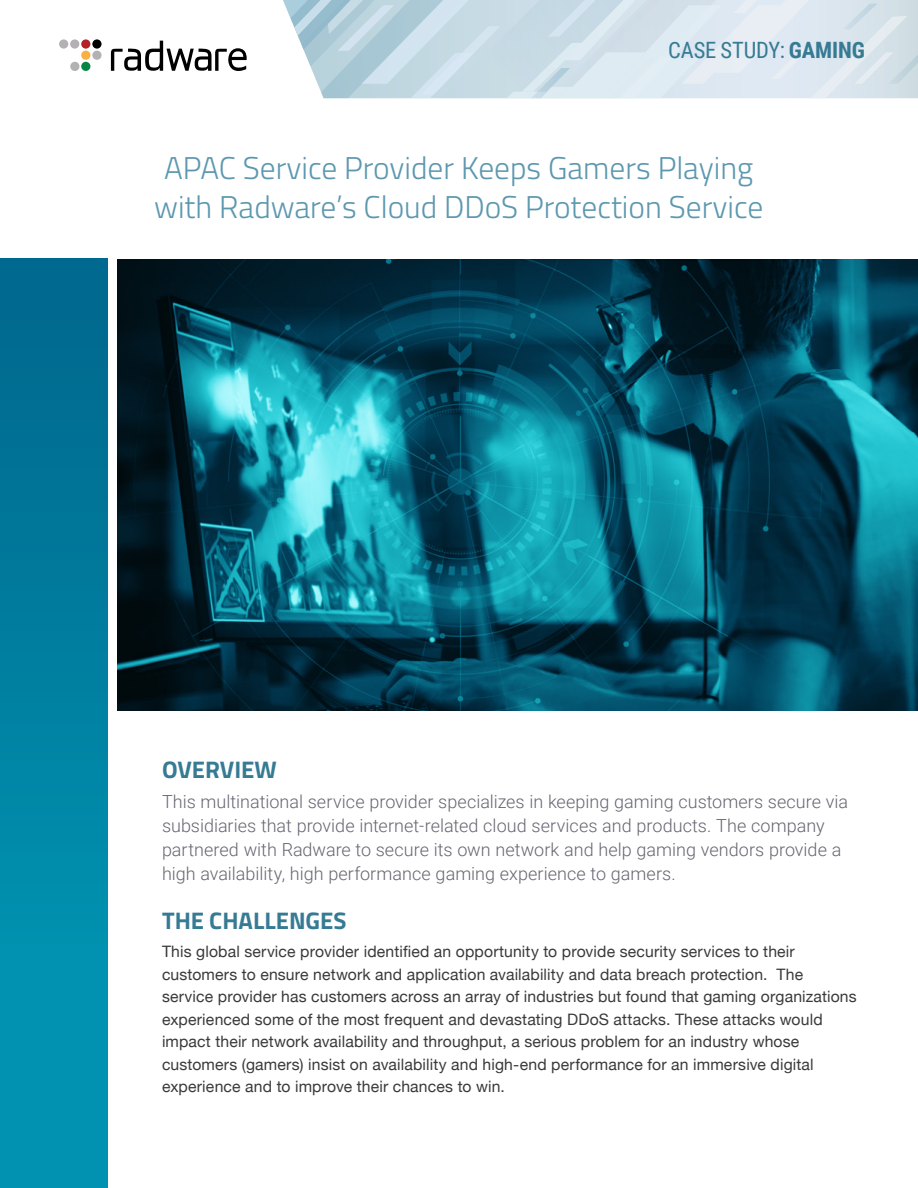
<style>
.page{position:relative;width:918px;height:1188px;background:#fff}
.page>*{position:absolute;margin:0;border:0;box-sizing:border-box;transform-origin:0 0}
.Case_Study_Header{font:300 31.5px/39px "Titillium Web";color:#5d98af;text-align:center}
.Body_Subhead_Teal{font:700 24px "Titillium Web";color:#367a94}
.Page_top_CS{font:22.5px "Roboto Condensed";letter-spacing:-.005em;color:#367a94}
.Introduction_Paragra{font:300 18px/24px "Roboto";color:#686471}
.Body_Copy{font:15.75px/22.5px "Helvetica Neue";letter-spacing:.01em;color:#3b3a3b}
.s1{font-weight:700}
</style>
<div class="page">
<svg style="left:283px;top:0;width:635px;height:98px;background:#d1e0e9"></svg>
<svg style="left:92px;top:39px;width:10px;height:10px"></svg>
<div style="left:59px;top:39px;width:9px;height:10px;background:#b3b1b3;border-radius:50%"></div>
<div style="left:70px;top:39px;width:9px;height:10px;background:#b3b1b3;border-radius:50%"></div>
<div style="left:92px;top:51px;width:10px;height:9px;background:#b3b1b3;border-radius:50%"></div>
<div style="left:81px;top:39px;width:9px;height:10px;background:#b42025;border-radius:50%"></div>
<div style="left:81px;top:51px;width:9px;height:9px;background:#faaf42;border-radius:50%"></div>
<div style="left:70px;top:62px;width:9px;height:9px;background:#b3b1b3;border-radius:50%"></div>
<div style="left:81px;top:62px;width:9px;height:9px;background:#078542;border-radius:50%"></div>
<svg style="left:111px;top:41px;width:136px;height:30px"></svg>
<img style="left:117px;top:259px;width:801px;height:451px">
<div style="left:0;top:259px;width:108px;height:929px;background:linear-gradient(to bottom,#00698e,#009ab7)"></div>
<p class="Page_top_CS" style="left:668px;top:34px;width:198px">CASE STUDY: <span class="s1">GAMING</span></p>
<p class="Case_Study_Header" style="left:154px;top:147px;width:611px">APAC Service Provider Keeps Gamers Playing with Radware’s Cloud DDoS Protection Service</p>
<p class="Body_Subhead_Teal" style="left:162px;top:751px;width:116px">OVERVIEW</p>
<p class="Introduction_Paragra" style="left:162px;top:789px;width:688px">This multinational service provider specializes in keeping gaming customers secure via subsidiaries that provide internet-related cloud services and products. The company partnered with Radware to secure its own network and help gaming vendors provide a high availability, high performance gaming experience to gamers.</p>
<p class="Body_Subhead_Teal" style="left:162px;top:902px;width:186px">THE CHALLENGES</p>
<p class="Body_Copy" style="left:162px;top:941px;width:696px">This global service provider identified an opportunity to provide security services to their customers to ensure network and application availability and data breach protection. The service provider has customers across an array of industries but found that gaming organizations experienced some of the most frequent and devastating DDoS attacks. These attacks would impact their network availability and throughput, a serious problem for an industry whose customers (gamers) insist on availability and high-end performance for an immersive digital experience and to improve their chances to win.</p>
</div>
